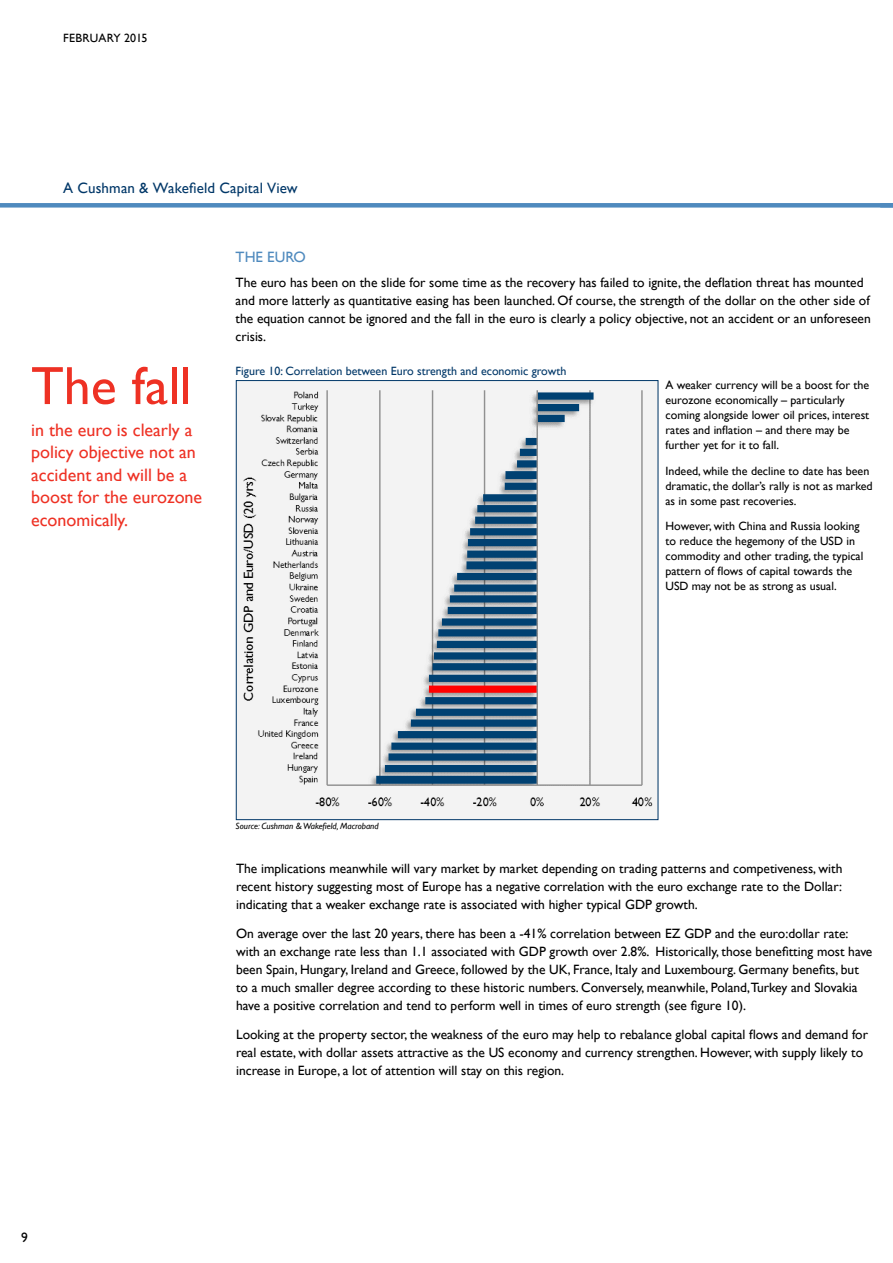
<style>
.page{position:relative;width:893px;height:1263px;background:#fff}
.page>*{position:absolute;margin:0;border:0;box-sizing:border-box;transform-origin:0 0}
.t1{font:54px "Gill Sansfor CW";color:#ee3124}
.t2{font:18px/22.5px "Gill Sansfor CW";color:#ee3124}
.t3{font:15px "Gill Sansfor CW";letter-spacing:.01em;color:#003768}
.t4{font:15px "Gill Sansfor CW";color:#4f8abe}
.t5{font:13.5px/18px "Gill Sansfor CW";color:#000}
.t6{font:12px/15px "Gill Sansfor CW";color:#000}
.t7{font:12px "Gill Sansfor CW";color:#003768}
.t8{font:italic 9px "Gill Sansfor CW";color:#000}
</style>
<div class="page">
<div style="left:0;top:203px;width:893px;height:5px;background:#4f8abe"></div>
<img style="left:238px;top:382px;width:418px;height:436px">
<p class="t6" style="left:63px;top:30px;width:86px">FEBRUARY 2015</p>
<p class="t3" style="left:63px;top:177px;width:236px">A Cushman &amp; Wakefield Capital View</p>
<h1 class="t1" style="left:31px;top:349px;width:162px">The fall</h1>
<h2 class="t2" style="left:31px;top:418px;width:173px">in the euro is clearly a policy objective not an accident and will be a boost for the eurozone economically.</h2>
<p class="t4" style="left:236px;top:247px;width:72px">THE EURO</p>
<p class="t5" style="left:236px;top:273px;width:637px">The euro has been on the slide for some time as the recovery has failed to ignite, the deflation threat has mounted and more latterly as quantitative easing has been launched. Of course, the strength of the dollar on the other side of the equation cannot be ignored and the fall in the euro is clearly a policy objective, not an accident or an unforeseen crisis.</p>
<p class="t7" style="left:236px;top:363px;width:332px">Figure 10: Correlation between Euro strength and economic growth</p>
<p class="t6" style="left:665px;top:377px;width:205px">A weaker currency will be a boost for the eurozone economically – particularly coming alongside lower oil prices, interest rates and inflation – and there may be further yet for it to fall.</p>
<p class="t6" style="left:665px;top:463px;width:209px">Indeed, while the decline to date has been dramatic, the dollar’s rally is not as marked as in some past recoveries.</p>
<p class="t6" style="left:665px;top:519px;width:199px">However, with China and Russia looking to reduce the hegemony of the USD in commodity and other trading, the typical pattern of flows of capital towards the USD may not be as strong as usual.</p>
<p class="t5" style="left:21px;top:1228px;width:8px">9</p>
<p class="t8" style="left:236px;top:820px;width:145px">Source: Cushman &amp; Wakefield, Macroband</p>
<p class="t5" style="left:236px;top:860px;width:608px;text-align:justify">The implications meanwhile will vary market by market depending on trading patterns and competiveness, with recent history suggesting most of Europe has a negative correlation with the euro exchange rate to the Dollar: indicating that a weaker exchange rate is associated with higher typical GDP growth.</p>
<p class="t5" style="left:236px;top:924px;width:638px">On average over the last 20 years, there has been a -41% correlation between EZ GDP and the euro:dollar rate: with an exchange rate less than 1.1 associated with GDP growth over 2.8%. Historically, those benefitting most have been Spain, Hungary, Ireland and Greece, followed by the UK, France, Italy and Luxembourg. Germany benefits, but to a much smaller degree according to these historic numbers. Conversely, meanwhile, Poland,Turkey and Slovakia have a positive correlation and tend to perform well in times of euro strength (see figure 10).</p>
<p class="t5" style="left:236px;top:1025px;width:633px">Looking at the property sector, the weakness of the euro may help to rebalance global capital flows and demand for real estate, with dollar assets attractive as the US economy and currency strengthen. However, with supply likely to increase in Europe, a lot of attention will stay on this region.</p>
</div>
